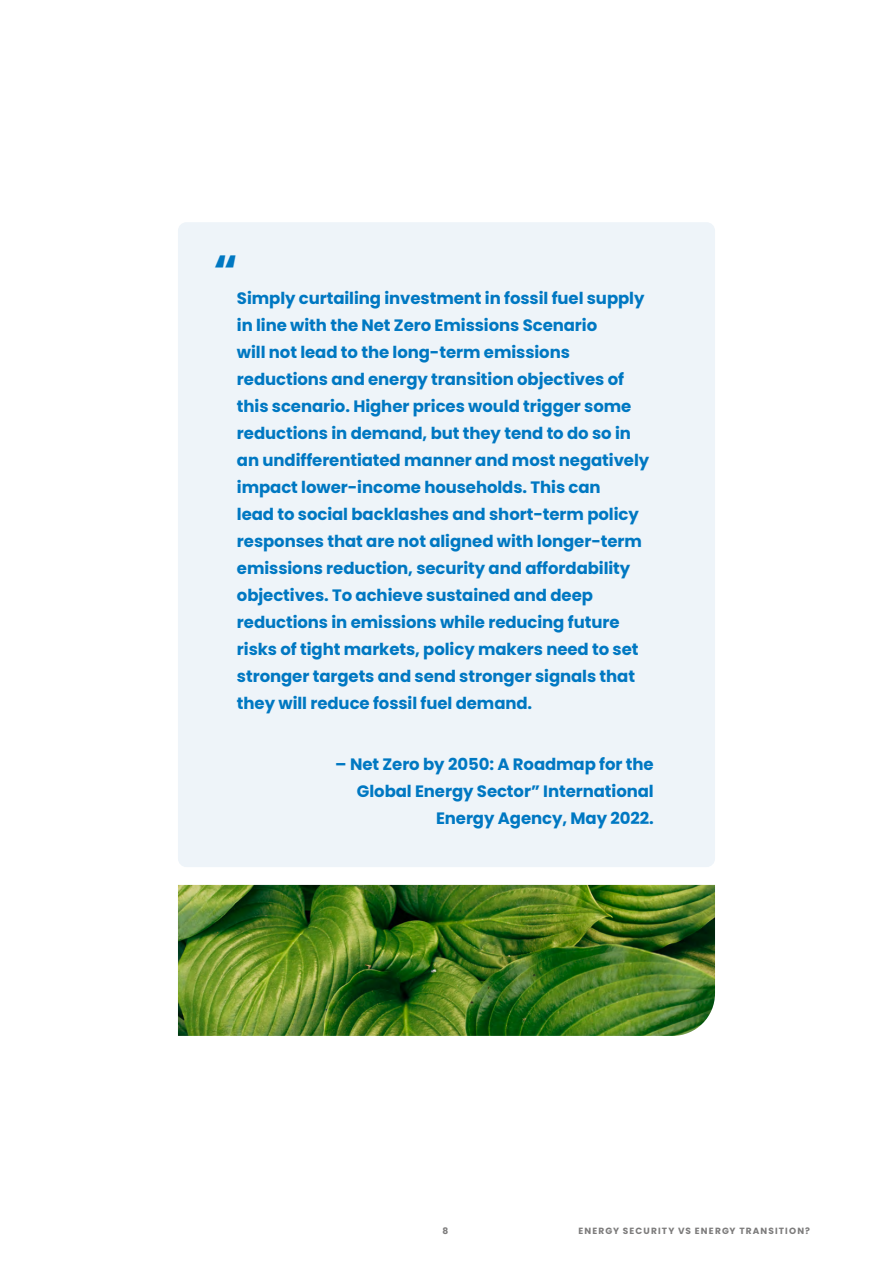
<style>
.page{position:relative;width:893px;height:1263px;background:#fff}
.page>*{position:absolute;margin:0;border:0;box-sizing:border-box;transform-origin:0 0}
.t1{font:700 45px "Poppins";color:#0078c2}
.t2{font:700 16.5px/27px "Poppins";letter-spacing:-.005em;color:#0078c2}
.t3{font:700 9px "Poppins";letter-spacing:.13em;color:#7c7b7b}
</style>
<div class="page">
<div style="left:178px;top:222px;width:537px;height:645px;background:#eef4f9;border-radius:9px"></div>
<img style="left:178px;top:885px;width:537px;height:151px">
<h1 class="t1" style="left:214px;top:245px;width:26px">“</h1>
<p class="t2" style="left:237px;top:285px;width:414px">Simply curtailing investment in fossil fuel supply in line with the Net Zero Emissions Scenario<br>will not lead to the long-term emissions reductions and energy transition objectives of this scenario. Higher prices would trigger some reductions in demand, but they tend to do so in an undifferentiated manner and most negatively impact lower-income households. This can<br>lead to social backlashes and short-term policy responses that are not aligned with longer-term emissions reduction, security and affordability objectives. To achieve sustained and deep reductions in emissions while reducing future risks of tight markets, policy makers need to set stronger targets and send stronger signals that they will reduce fossil fuel demand.</p>
<p class="t2" style="left:335px;top:750px;width:320px;text-align:right">– Net Zero by 2050: A Roadmap for the<br>Global Energy Sector” International<br>Energy Agency, May 2022.</p>
<p class="t3" style="left:442px;top:1225px;width:7px">8</p>
<p class="t3" style="left:578px;top:1225px;width:233px">ENERGY SECURITY VS ENERGY TRANSITION?</p>
</div>
